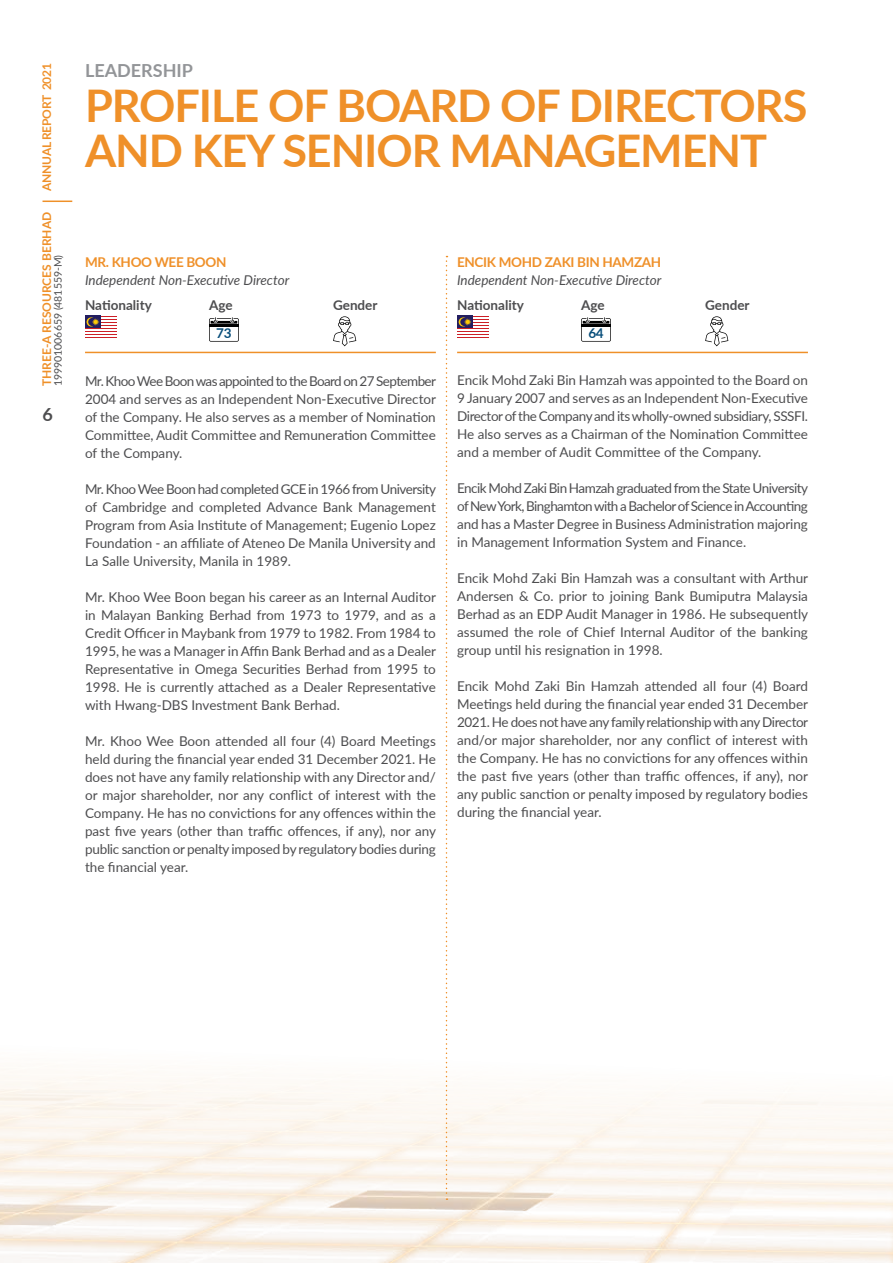
<style>
.page{position:relative;width:893px;height:1263px;background:#fff}
.page>*{position:absolute;margin:0;border:0;box-sizing:border-box;transform-origin:0 0}
.t1{font:700 45px/45px "Lato";letter-spacing:-.025em;color:#ef9029}
.t2{font:700 18px "Lato";color:#939598}
.t3{font:700 18px "Lato";color:#4d4d4f}
.t4{font:13.5px/18px "Lato";color:#4d4d4f;text-align:justify}
.t5{font:italic 13.5px "Lato";color:#4d4d4f}
.t6{font:700 13.5px "Lato";color:#4d4d4f}
.t7{font:700 13.5px "Lato";letter-spacing:-.025em;color:#ef9029}
.t8{font:700 13.5px "Lato";color:#074d7a}
.t9{font:700 12px "Lato";letter-spacing:-.005em;color:#ef9029}
.t10{font:700 12px "Lato";letter-spacing:-.025em;color:#ef9029}
.t11{font:10.5px "Lato";color:#4d4d4f}
</style>
<div class="page">
<img style="left:0;top:1029px;width:893px;height:234px">
<svg style="left:446px;top:256px;width:1px;height:944px"></svg>
<hr style="left:85px;top:352px;width:351px;height:1px;background:#ef9029">
<hr style="left:457px;top:352px;width:351px;height:1px;background:#ef9029">
<svg style="left:85px;top:316px;width:32px;height:19px"></svg>
<hr style="left:85px;top:333px;width:32px;height:1px;background:#fff">
<hr style="left:85px;top:330px;width:32px;height:1px;background:#fff">
<hr style="left:85px;top:326px;width:32px;height:2px;background:#fff">
<hr style="left:85px;top:323px;width:32px;height:2px;background:#fff">
<hr style="left:85px;top:320px;width:32px;height:2px;background:#fff">
<hr style="left:85px;top:317px;width:32px;height:2px;background:#fff">
<svg style="left:85px;top:316px;width:16px;height:12px"></svg>
<svg style="left:87px;top:317px;width:12px;height:9px"></svg>
<svg style="left:209px;top:317px;width:30px;height:25px"></svg>
<hr style="left:209px;top:324px;width:30px;height:3px;background:#000">
<svg style="left:333px;top:316px;width:23px;height:30px"></svg>
<svg style="left:457px;top:316px;width:32px;height:19px"></svg>
<hr style="left:457px;top:333px;width:32px;height:1px;background:#fff">
<hr style="left:457px;top:330px;width:32px;height:1px;background:#fff">
<hr style="left:457px;top:326px;width:32px;height:2px;background:#fff">
<hr style="left:457px;top:323px;width:32px;height:2px;background:#fff">
<hr style="left:457px;top:320px;width:32px;height:2px;background:#fff">
<hr style="left:457px;top:317px;width:32px;height:2px;background:#fff">
<svg style="left:457px;top:316px;width:16px;height:12px"></svg>
<svg style="left:459px;top:317px;width:13px;height:9px"></svg>
<svg style="left:581px;top:317px;width:30px;height:25px"></svg>
<hr style="left:581px;top:324px;width:30px;height:3px;background:#000">
<svg style="left:705px;top:316px;width:23px;height:30px"></svg>
<svg style="left:43px;top:201px;width:29px;height:1px"></svg>
<p class="t10" style="left:38px;top:191px;width:129px;rotate:-90deg">ANNUAL REPORT 2021</p>
<p class="t9" style="left:38px;top:386px;width:176px;rotate:-90deg">THREE-A RESOURCES BERHAD</p>
<p class="t11" style="left:50px;top:386px;width:133px;rotate:-90deg">199901006659 (481559-M)</p>
<h2 class="t3" style="left:43px;top:401px;width:12px">6</h2>
<h2 class="t2" style="left:85px;top:57px;width:109px">LEADERSHIP</h2>
<h1 class="t1" style="left:85px;top:81px;width:724px">PROFILE OF BOARD OF DIRECTORS<br>AND KEY SENIOR MANAGEMENT</h1>
<p class="t7" style="left:85px;top:253px;width:143px">MR. KHOO WEE BOON</p>
<p class="t5" style="left:85px;top:271px;width:206px">Independent Non-Executive Director</p>
<p class="t6" style="left:85px;top:295px;width:68px">Nationality</p>
<p class="t6" style="left:209px;top:295px;width:25px">Age</p>
<p class="t8" style="left:216px;top:323px;width:17px">73</p>
<p class="t7" style="left:457px;top:253px;width:17px">Encik</p>
<p class="t7" style="left:499px;top:253px;width:164px">MOHD ZAKI BIN HAMZAH</p>
<p class="t5" style="left:457px;top:271px;width:206px">Independent Non-Executive Director</p>
<p class="t6" style="left:333px;top:295px;width:46px">Gender</p>
<p class="t6" style="left:457px;top:295px;width:68px">Nationality</p>
<p class="t6" style="left:581px;top:295px;width:25px">Age</p>
<p class="t8" style="left:588px;top:323px;width:17px">64</p>
<p class="t6" style="left:705px;top:295px;width:46px">Gender</p>
<p class="t4" style="left:85px;top:371px;width:353px">Mr. Khoo Wee Boon was appointed to the Board on 27 September 2004 and serves as an Independent Non-Executive Director of the Company. He also serves as a member of Nomination Committee, Audit Committee and Remuneration Committee of the Company.</p>
<p class="t4" style="left:85px;top:479px;width:353px">Mr. Khoo Wee Boon had completed GCE in 1966 from University of Cambridge and completed Advance Bank Management Program from Asia Institute of Management; Eugenio Lopez Foundation - an affiliate of Ateneo De Manila University and La Salle University, Manila in 1989.</p>
<p class="t4" style="left:85px;top:587px;width:353px">Mr. Khoo Wee Boon began his career as an Internal Auditor in Malayan Banking Berhad from 1973 to 1979, and as a Credit Officer in Maybank from 1979 to 1982. From 1984 to 1995, he was a Manager in Affin Bank Berhad and as a Dealer Representative in Omega Securities Berhad from 1995 to 1998. He is currently attached as a Dealer Representative with Hwang-DBS Investment Bank Berhad.</p>
<p class="t4" style="left:85px;top:731px;width:353px">Mr. Khoo Wee Boon attended all four (4) Board Meetings held during the financial year ended 31 December 2021. He does not have any family relationship with any Director and/ or major shareholder, nor any conflict of interest with the Company. He has no convictions for any offences within the past five years (other than traffic offences, if any), nor any public sanction or penalty imposed by regulatory bodies during the financial year.</p>
<p class="t4" style="left:457px;top:371px;width:352px">Encik Mohd Zaki Bin Hamzah was appointed to the Board on 9 January 2007 and serves as an Independent Non-Executive Director of the Company and its wholly-owned subsidiary, SSSFI.<br>He also serves as a Chairman of the Nomination Committee and a member of Audit Committee of the Company.</p>
<p class="t4" style="left:457px;top:479px;width:352px">Encik Mohd Zaki Bin Hamzah graduated from the State University of New York, Binghamton with a Bachelor of Science in Accounting and has a Master Degree in Business Administration majoring in Management Information System and Finance.</p>
<p class="t4" style="left:457px;top:569px;width:353px">Encik Mohd Zaki Bin Hamzah was a consultant with Arthur Andersen &amp; Co. prior to joining Bank Bumiputra Malaysia Berhad as an EDP Audit Manager in 1986. He subsequently assumed the role of Chief Internal Auditor of the banking group until his resignation in 1998.</p>
<p class="t4" style="left:457px;top:677px;width:353px">Encik Mohd Zaki Bin Hamzah attended all four (4) Board Meetings held during the financial year ended 31 December 2021. He does not have any family relationship with any Director and/or major shareholder, nor any conflict of interest with the Company. He has no convictions for any offences within the past five years (other than traffic offences, if any), nor any public sanction or penalty imposed by regulatory bodies during the financial year.</p>
</div>
